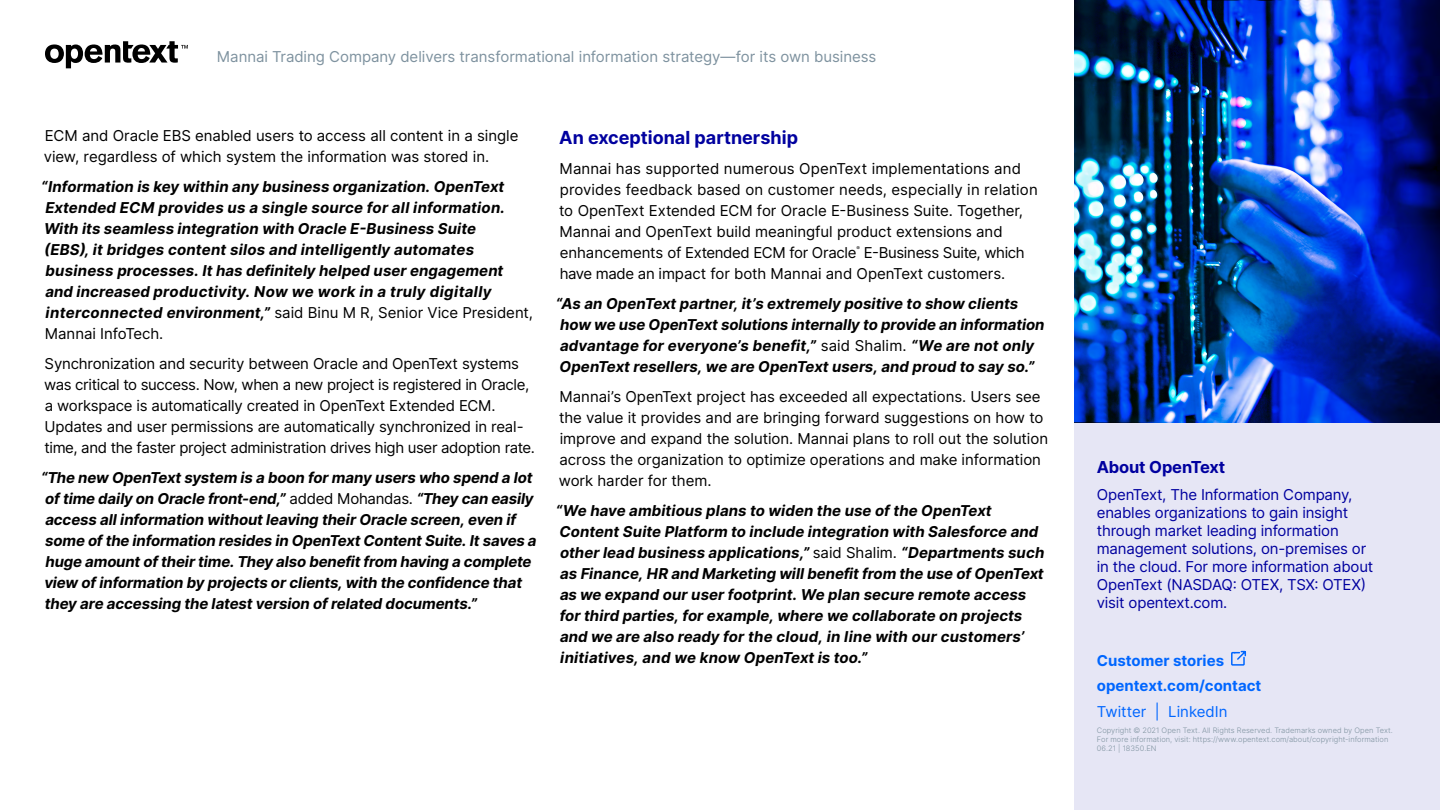
<style>
.page{position:relative;width:1440px;height:810px;background:#fff}
.page>*{position:absolute;margin:0;border:0;box-sizing:border-box;transform-origin:0 0}
.t1{font:700 18px "Inter";color:#00009f}
.Sidebar_H1{font:700 16.5px "Inter";letter-spacing:-.01em;color:#00009f}
.Body{font:italic 700 15px/21px "Inter";color:#000}
.Body-2{font:15px/21px "Inter";letter-spacing:-.01em;color:#000}
.About_OT{font:15px/18px "Inter";letter-spacing:-.015em;color:#00009f}
.t2{font:15px "Inter";letter-spacing:-.005em;color:#7e929f}
.Sidebar_H1-2{font:700 15px "Inter";color:#06f}
.t3{font:15px "Inter";color:#06f}
.About_OT-2{font:700 15px "Inter";color:#06f}
.Citation{font:300 7.5px/9px "Inter";letter-spacing:.005em;color:#7e929f}
.Body-3{font:5.25px "Inter";color:#000}
.s1{font-weight:400;font-style:normal}
</style>
<div class="page">
<svg style="left:45px;top:41px;width:143px;height:27px"></svg>
<div style="left:1074px;top:405px;width:366px;height:405px;background:#e6e6f5"></div>
<svg style="left:1231px;top:650px;width:15px;height:16px"></svg>
<img style="left:1074px;top:0;width:366px;height:423px">
<p class="t2" style="left:217px;top:46px;width:661px">Mannai Trading Company delivers transformational information strategy—for its own business</p>
<p class="Body-2" style="left:44px;top:125px;width:476px">ECM and Oracle EBS enabled users to access all content in a single view, regardless of which system the information was stored in.</p>
<p class="Body" style="left:41px;top:176px;width:493px">“Information is key within any business organization. OpenText Extended ECM provides us a single source for all information.<br>With its seamless integration with Oracle E-Business Suite<br>(EBS), it bridges content silos and intelligently automates business processes. It has definitely helped user engagement<br>and increased productivity. Now we work in a truly digitally interconnected environment,” <span class="s1">said Binu M R, Senior Vice President, Mannai InfoTech.</span></p>
<p class="Body-2" style="left:44px;top:353px;width:492px">Synchronization and security between Oracle and OpenText systems was critical to success. Now, when a new project is registered in Oracle, a workspace is automatically created in OpenText Extended ECM.<br>Updates and user permissions are automatically synchronized in real&shy;time, and the faster project administration drives high user adoption rate.</p>
<p class="Body" style="left:41px;top:467px;width:497px">“The new OpenText system is a boon for many users who spend a lot of time daily on Oracle front-end,” <span class="s1">added Mohandas.</span> “They can easily access all information without leaving their Oracle screen, even if some of the information resides in OpenText Content Suite. It saves a huge amount of their time. They also benefit from having a complete view of information by projects or clients, with the confidence that they are accessing the latest version of related documents.”</p>
<h3 class="t1" style="left:559px;top:124px;width:240px">An exceptional partnership</h3>
<p class="Body-2" style="left:559px;top:158px;width:480px">Mannai has supported numerous OpenText implementations and provides feedback based on customer needs, especially in relation to OpenText Extended ECM for Oracle E-Business Suite. Together, Mannai and OpenText build meaningful product extensions and enhancements of Extended ECM for Oracle</p>
<p class="Body-3" style="left:857px;top:244px;width:5px">®</p>
<p class="Body-2" style="left:560px;top:242px;width:467px;text-indent:304px">E-Business Suite, which have made an impact for both Mannai and OpenText customers.</p>
<p class="Body" style="left:556px;top:293px;width:490px">“As an OpenText partner, it’s extremely positive to show clients how we use OpenText solutions internally to provide an information advantage for everyone’s benefit,” <span class="s1">said Shalim.</span> “We are not only OpenText resellers, we are OpenText users, and proud to say so.”</p>
<p class="Body-2" style="left:559px;top:386px;width:491px">Mannai’s OpenText project has exceeded all expectations. Users see the value it provides and are bringing forward suggestions on how to improve and expand the solution. Mannai plans to roll out the solution across the organization to optimize operations and make information work harder for them.</p>
<p class="Body" style="left:556px;top:500px;width:490px">“We have ambitious plans to widen the use of the OpenText Content Suite Platform to include integration with Salesforce and other lead business applications,” <span class="s1">said Shalim.</span> “Departments such as Finance, HR and Marketing will benefit from the use of OpenText as we expand our user footprint. We plan secure remote access for third parties, for example, where we collaborate on projects and we are also ready for the cloud, in line with our customers’ initiatives, and we know OpenText is too.”</p>
<p class="Sidebar_H1" style="left:1097px;top:455px;width:130px">About OpenText</p>
<p class="About_OT" style="left:1097px;top:486px;width:278px">OpenText, The Information Company, enables organizations to gain insight through market leading information management solutions, on-premises or in the cloud. For more information about OpenText (NASDAQ: OTEX, TSX: OTEX) visit opentext.com.</p>
<p class="About_OT-2" style="left:1097px;top:649px;width:129px">Customer stories</p>
<p class="Sidebar_H1-2" style="left:1097px;top:675px;width:166px">opentext.com/contact</p>
<p class="t3" style="left:1097px;top:700px;width:132px">Twitter | LinkedIn</p>
<p class="Citation" style="left:1097px;top:726px;width:298px">Copyright © 2021 Open Text. All Rights Reserved. Trademarks owned by Open Text.<br>For more information, visit: https://www.opentext.com/about/copyright-information<br>06.21 | 18350.EN</p>
</div>
